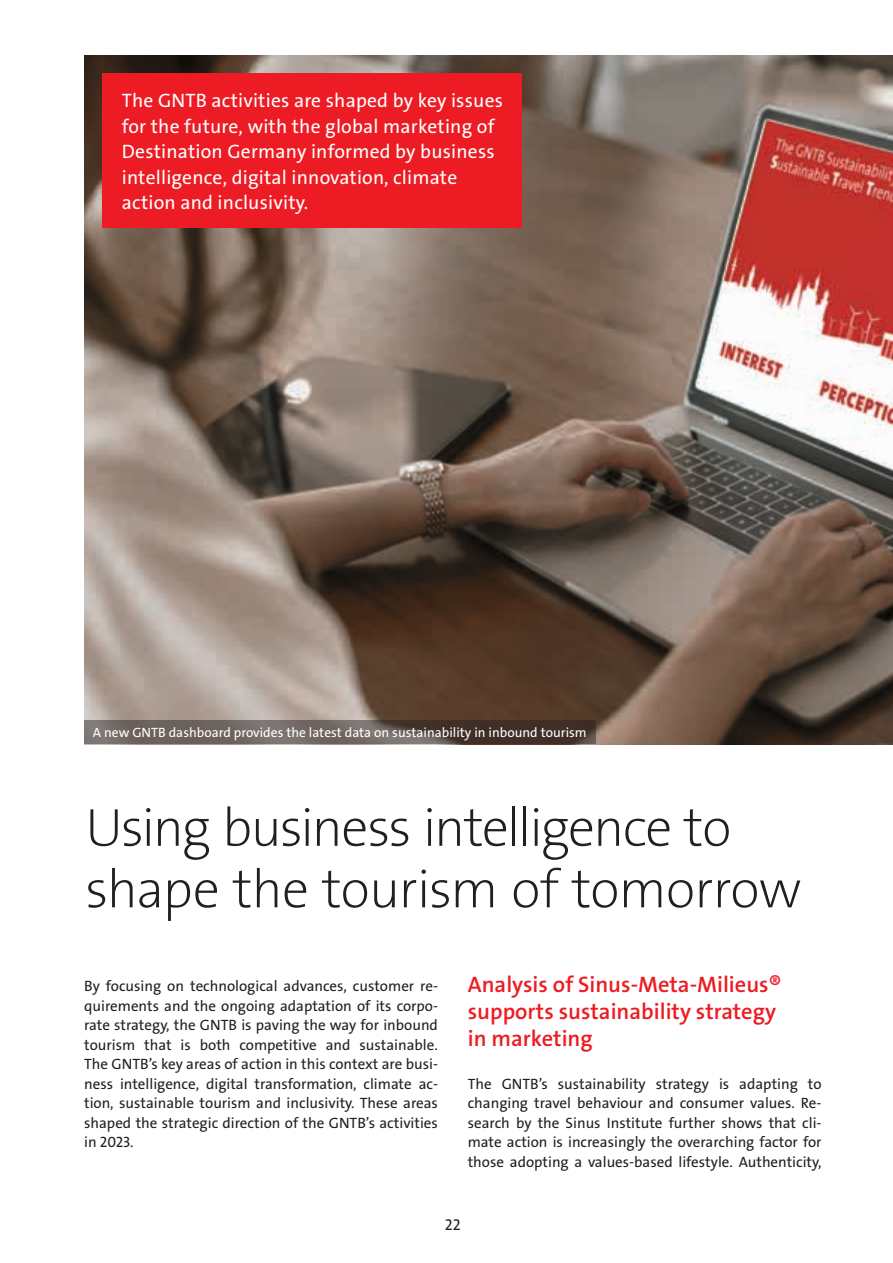
<style>
.page{position:relative;width:893px;height:1263px;background:#fff}
.page>*{position:absolute;margin:0;border:0;box-sizing:border-box;transform-origin:0 0}
.t1{font:54px/61.5px "The Sans LP2 Ex Lig";letter-spacing:-.03em;color:#231f20}
.t2{font:22.5px/27px "The Sans LP6 Se Bld";color:#ed1c24}
.t3{font:19.5px/25.5px "The Sans LP5 Plain";letter-spacing:.01em;color:#fff}
.t4{font:15.75px "The Sans LP5 Plain";color:#231f20}
.t5{font:15px/19.5px "The Sans LP5 Plain";color:#231f20;text-align:justify}
.t6{font:13.5px "The Sans LP5 Plain";color:#fff}
</style>
<div class="page">
<img style="left:84px;top:55px;width:809px;height:689px">
<div style="left:103px;top:74px;width:419px;height:154px;background:#ed1c24"></div>
<svg style="left:84px;top:721px;width:512px;height:23px"></svg>
<h3 class="t3" style="left:122px;top:88px;width:383px">The GNTB activities are shaped by key issues for the future, with the global marketing of Destination Germany informed by business intelligence, digital innovation, climate action and inclusivity.</h3>
<p class="t6" style="left:93px;top:724px;width:495px">A new GNTB dashboard provides the latest data on sustainability in inbound tourism</p>
<h1 class="t1" style="left:85px;top:797px;width:718px">Using business intelligence to shape the tourism of tomorrow</h1>
<p class="t5" style="left:84px;top:977px;width:355px">By focusing on technological advances, customer re&shy;quirements and the ongoing adaptation of its corpo&shy;rate strategy, the GNTB is paving the way for inbound tourism that is both competitive and sustainable.<br>The GNTB’s key areas of action in this context are busi&shy;ness intelligence, digital transformation, climate ac&shy;tion, sustainable tourism and inclusivity. These areas shaped the strategic direction of the GNTB’s activities in 2023.</p>
<h2 class="t2" style="left:468px;top:971px;width:315px">Analysis of Sinus-Meta-Milieus® supports sustainability strategy in marketing</h2>
<p class="t5" style="left:468px;top:1074px;width:355px">The GNTB’s sustainability strategy is adapting to changing travel behaviour and consumer values. Re&shy;search by the Sinus Institute further shows that cli&shy;mate action is increasingly the overarching factor for those adopting a values-based lifestyle. Authenticity,</p>
<p class="t4" style="left:445px;top:1215px;width:17px">22</p>
</div>
